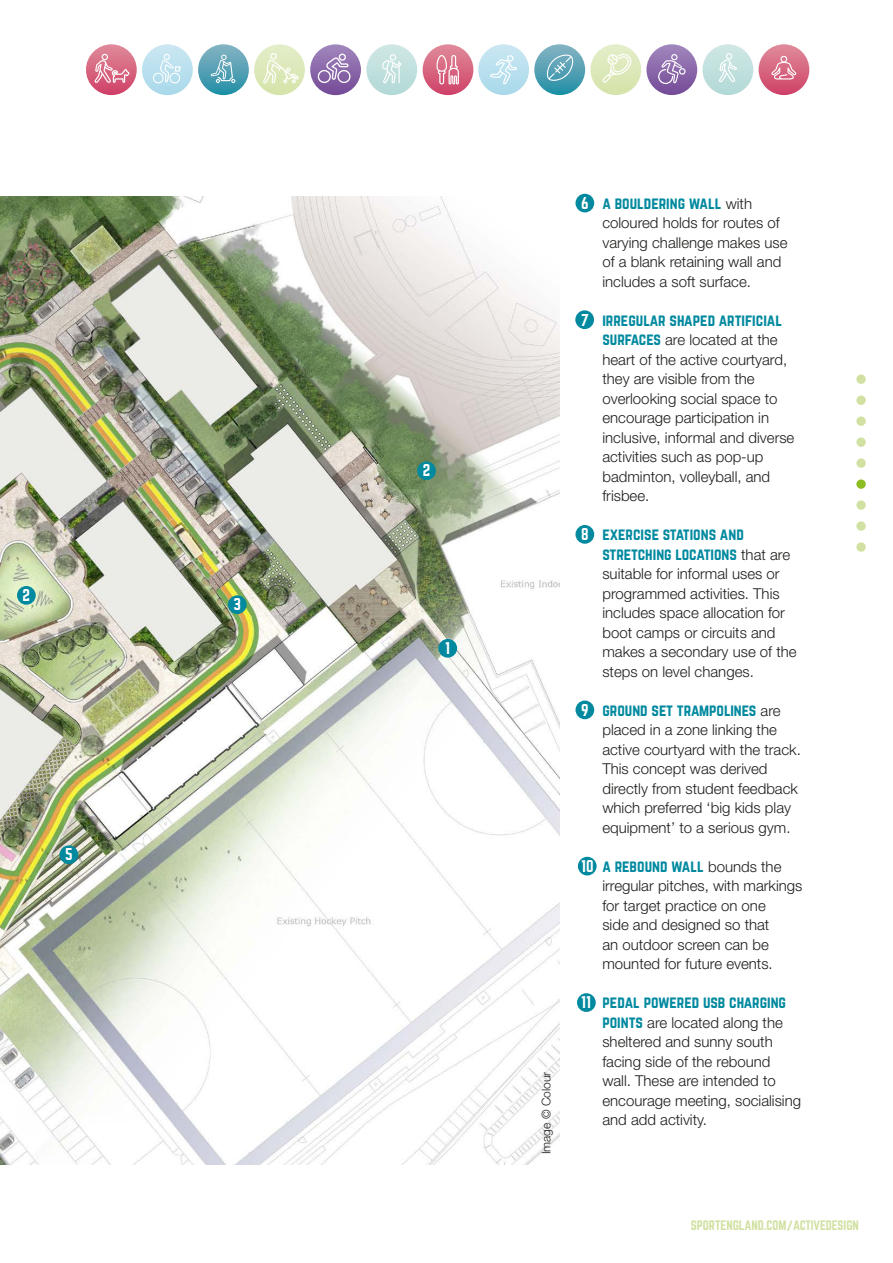
<style>
.page{position:relative;width:893px;height:1263px;background:#fff}
.page>*{position:absolute;margin:0;border:0;box-sizing:border-box;transform-origin:0 0}
.t1{font:300 15px/19.5px "Helvetica Neue LT Std";color:#1d1d1b}
.t2{font:15px/19.5px "Norwester";color:#00899f}
.t3{font:15px "Norwester";color:#fff}
.t4{font:12px "Norwester";color:#d1e1a2}
.t5{font:300 12px "Helvetica Neue LT Std";color:#1d1d1b}
.s1{color:#fff}
.s2{font-family:"Helvetica Neue LT Std";font-weight:300;color:#1d1d1b}
.s3{font-family:"Norwester";font-weight:400;color:#00899f}
</style>
<div class="page">
<svg style="left:310px;top:44px;width:51px;height:51px"></svg>
<svg style="left:86px;top:44px;width:51px;height:51px"></svg>
<svg style="left:198px;top:44px;width:51px;height:51px"></svg>
<svg style="left:142px;top:44px;width:51px;height:51px"></svg>
<svg style="left:254px;top:44px;width:51px;height:51px"></svg>
<svg style="left:263px;top:53px;width:36px;height:31px"></svg>
<svg style="left:318px;top:54px;width:33px;height:29px"></svg>
<svg style="left:95px;top:54px;width:35px;height:29px"></svg>
<svg style="left:152px;top:54px;width:29px;height:29px"></svg>
<svg style="left:211px;top:55px;width:24px;height:28px"></svg>
<svg style="left:478px;top:44px;width:51px;height:51px"></svg>
<svg style="left:702px;top:44px;width:51px;height:51px;background:#c2e0de"></svg>
<svg style="left:759px;top:44px;width:50px;height:51px"></svg>
<svg style="left:646px;top:44px;width:51px;height:51px"></svg>
<svg style="left:590px;top:44px;width:51px;height:51px"></svg>
<svg style="left:534px;top:44px;width:51px;height:51px"></svg>
<svg style="left:658px;top:54px;width:28px;height:30px"></svg>
<svg style="left:771px;top:55px;width:25px;height:24px"></svg>
<svg style="left:547px;top:55px;width:26px;height:26px"></svg>
<svg style="left:490px;top:55px;width:27px;height:29px"></svg>
<svg style="left:602px;top:54px;width:29px;height:29px"></svg>
<svg style="left:719px;top:53px;width:18px;height:29px"></svg>
<svg style="left:366px;top:44px;width:51px;height:51px"></svg>
<svg style="left:382px;top:54px;width:20px;height:29px"></svg>
<svg style="left:423px;top:44px;width:50px;height:51px"></svg>
<svg style="left:436px;top:55px;width:23px;height:29px"></svg>
<div style="left:575px;top:194px;width:19px;height:18px;background:#00899f;border-radius:50%"></div>
<div style="left:575px;top:310px;width:19px;height:19px;background:#00899f;border-radius:50%"></div>
<div style="left:575px;top:525px;width:19px;height:19px;background:#00899f;border-radius:50%"></div>
<div style="left:575px;top:700px;width:19px;height:19px;background:#00899f;border-radius:50%"></div>
<div style="left:578px;top:857px;width:19px;height:18px;background:#00899f;border-radius:50%"></div>
<div style="left:577px;top:993px;width:19px;height:19px;background:#00899f;border-radius:50%"></div>
<img style="left:0;top:197px;width:560px;height:967px">
<div style="left:60px;top:845px;width:18px;height:19px;background:#00899f;border-radius:50%"></div>
<div style="left:438px;top:639px;width:19px;height:19px;background:#00899f;border-radius:50%"></div>
<div style="left:228px;top:595px;width:19px;height:19px;background:#00899f;border-radius:50%"></div>
<div style="left:17px;top:586px;width:19px;height:19px;background:#00899f;border-radius:50%"></div>
<div style="left:417px;top:461px;width:19px;height:19px;background:#00899f;border-radius:50%"></div>
<div style="left:856px;top:458px;width:10px;height:10px;background:#d1e1a2;border-radius:50%"></div>
<svg style="left:856px;top:479px;width:10px;height:10px"></svg>
<div style="left:856px;top:416px;width:10px;height:10px;background:#d1e1a2;border-radius:50%"></div>
<div style="left:856px;top:395px;width:10px;height:10px;background:#d1e1a2;border-radius:50%"></div>
<div style="left:856px;top:375px;width:10px;height:9px;background:#d1e1a2;border-radius:50%"></div>
<div style="left:856px;top:437px;width:10px;height:10px;background:#d1e1a2;border-radius:50%"></div>
<div style="left:856px;top:500px;width:10px;height:10px;background:#d1e1a2;border-radius:50%"></div>
<div style="left:856px;top:521px;width:10px;height:10px;background:#d1e1a2;border-radius:50%"></div>
<div style="left:856px;top:542px;width:10px;height:10px;background:#d1e1a2;border-radius:50%"></div>
<p class="t3" style="left:23px;top:588px;width:9px">2</p>
<p class="t3" style="left:65px;top:847px;width:9px">5</p>
<p class="t3" style="left:233px;top:597px;width:9px">3</p>
<p class="t3" style="left:423px;top:463px;width:9px">2</p>
<p class="t3" style="left:445px;top:641px;width:6px">1</p>
<p class="t5" style="left:539px;top:1154px;width:84px;rotate:-90deg">Image © Colour</p>
<p class="t2" style="left:581px;top:193px;width:172px"><span class="s1">6</span> a bouldering wall <span class="s2">with</span></p>
<p class="t1" style="left:602px;top:213px;width:187px">coloured holds for routes of varying challenge makes use of a blank retaining wall and includes a soft surface.</p>
<p class="t2" style="left:581px;top:310px;width:202px"><span class="s1">7</span> irregular shaped artificial</p>
<p class="t1" style="left:602px;top:330px;width:193px"><span class="s3">surfaces</span> are located at the heart of the active courtyard, they are visible from the overlooking social space to encourage participation in inclusive, informal and diverse activities such as pop-up badminton, volleyball, and frisbee.</p>
<p class="t2" style="left:602px;top:525px;width:189px;text-indent:-21px"><span class="s1">8</span> exercise stations and stretching locations <span class="s2">that are</span></p>
<p class="t1" style="left:602px;top:564px;width:196px">suitable for informal uses or programmed activities. This includes space allocation for boot camps or circuits and makes a secondary use of the steps on level changes.</p>
<p class="t2" style="left:581px;top:700px;width:201px"><span class="s1">9</span> ground set trampolines <span class="s2">are</span></p>
<p class="t1" style="left:602px;top:720px;width:200px">placed in a zone linking the active courtyard with the track.<br>This concept was derived directly from student feedback which preferred ‘big kids play equipment’ to a serious gym.</p>
<p class="t2" style="left:581px;top:856px;width:202px"><span class="s1">10</span> a rebound wall <span class="s2">bounds the</span></p>
<p class="t1" style="left:602px;top:876px;width:202px">irregular pitches, with markings for target practice on one<br>side and designed so that<br>an outdoor screen can be mounted for future events.</p>
<p class="t2" style="left:581px;top:993px;width:206px"><span class="s1">11</span> pedal powered usb charging</p>
<p class="t1" style="left:602px;top:1012px;width:200px"><span class="s3">points</span> are located along the sheltered and sunny south facing side of the rebound wall. These are intended to encourage meeting, socialising and add activity.</p>
<p class="t4" style="left:691px;top:1219px;width:170px">SPORTENGLAND.COM/ACTIVEDESIGN</p>
</div>
